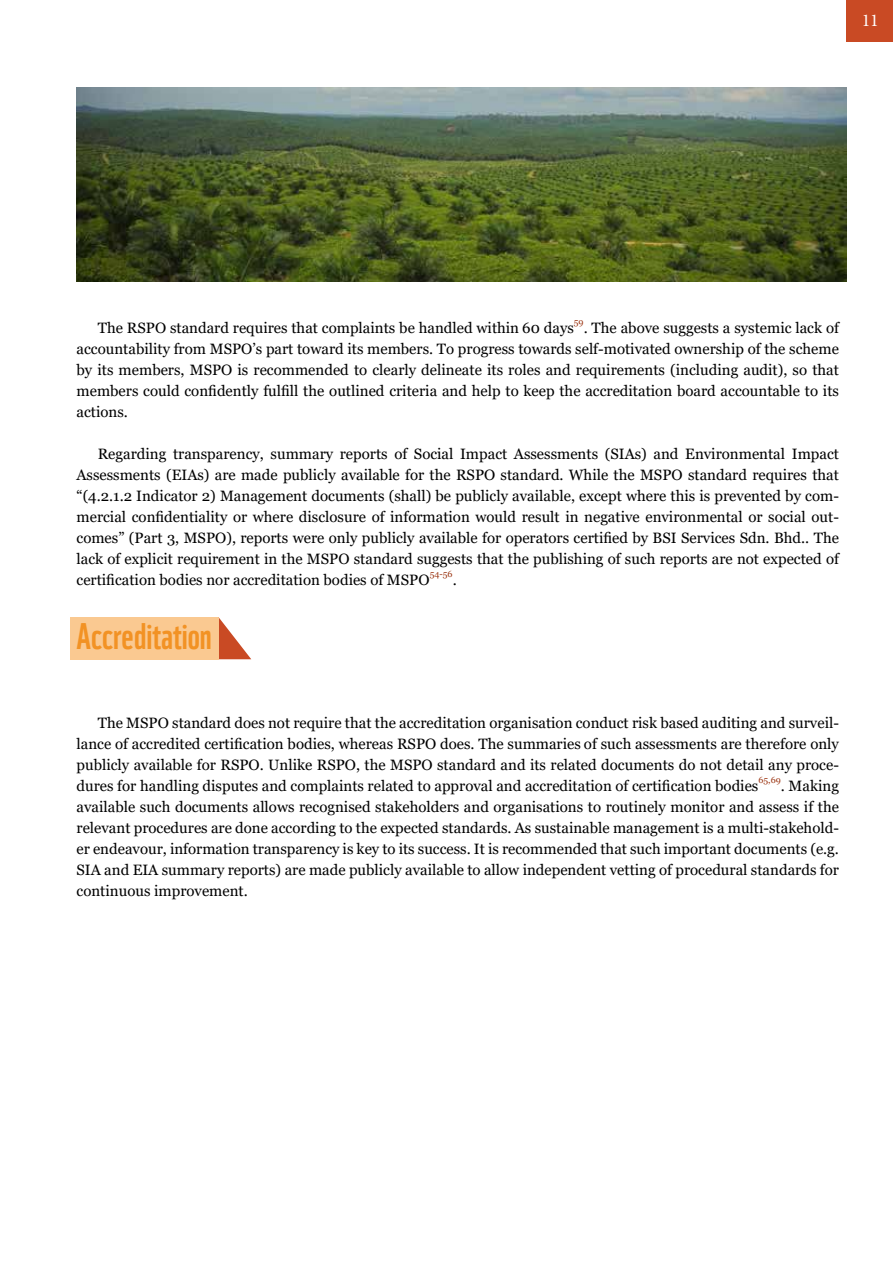
<style>
.page{position:relative;width:893px;height:1263px;background:#fff}
.page>*{position:absolute;margin:0;border:0;box-sizing:border-box;transform-origin:0 0}
.t1{font:36px "WWF";color:#f29224}
.t2{font:18px "Minion Pro";color:#fff}
.t3{font:15px/21px "Georgia";color:#000;text-align:justify}
.t4{font:9px "Georgia";color:#9d3816}
</style>
<div class="page">
<div style="left:847px;top:0;width:46px;height:42px;background:#c94a24"></div>
<img style="left:77px;top:87px;width:769px;height:195px">
<div style="left:71px;top:617px;width:148px;height:42px;background:#fac991"></div>
<svg style="left:219px;top:618px;width:32px;height:41px"></svg>
<p class="t2" style="left:862px;top:8px;width:19px">11</p>
<p class="t3" style="left:98px;top:317px;width:478px">The RSPO standard requires that complaints be handled within 60 days</p>
<p class="t4" style="left:574px;top:317px;width:11px">59</p>
<p class="t3" style="left:77px;top:317px;width:764px;text-indent:507px">. The above suggests a systemic lack of accountability from MSPO’s part toward its members. To progress towards self-motivated ownership of the scheme by its members, MSPO is recommended to clearly delineate its roles and requirements (including audit), so that members could confidently fulfill the outlined criteria and help to keep the accreditation board accountable to its actions.</p>
<p class="t3" style="left:77px;top:443px;width:764px;text-indent:21px">Regarding transparency, summary reports of Social Impact Assessments (SIAs) and Environmental Impact Assessments (EIAs) are made publicly available for the RSPO standard. While the MSPO standard requires that “(4.2.1.2 Indicator 2) Management documents (shall) be publicly available, except where this is prevented by com&shy;mercial confidentiality or where disclosure of information would result in negative environmental or social out&shy;comes” (Part 3, MSPO), reports were only publicly available for operators certified by BSI Services Sdn. Bhd.. The lack of explicit requirement in the MSPO standard suggests that the publishing of such reports are not expected of certification bodies nor accreditation bodies of MSPO</p>
<p class="t4" style="left:430px;top:569px;width:25px">54-56</p>
<p class="t3" style="left:453px;top:569px;width:6px">.</p>
<h1 class="t1" style="left:77px;top:607px;width:137px">Accreditation</h1>
<p class="t3" style="left:77px;top:712px;width:764px;text-indent:21px">The MSPO standard does not require that the accreditation organisation conduct risk based auditing and surveil&shy;lance of accredited certification bodies, whereas RSPO does. The summaries of such assessments are therefore only publicly available for RSPO. Unlike RSPO, the MSPO standard and its related documents do not detail any proce&shy;dures for handling disputes and complaints related to approval and accreditation of certification bodies</p>
<p class="t4" style="left:758px;top:774px;width:24px">65,69</p>
<p class="t3" style="left:77px;top:775px;width:764px;text-indent:704px">. Making available such documents allows recognised stakeholders and organisations to routinely monitor and assess if the relevant procedures are done according to the expected standards. As sustainable management is a multi-stakehold&shy;er endeavour, information transparency is key to its success. It is recommended that such important documents (e.g.<br>SIA and EIA summary reports) are made publicly available to allow independent vetting of procedural standards for continuous improvement.</p>
</div>
